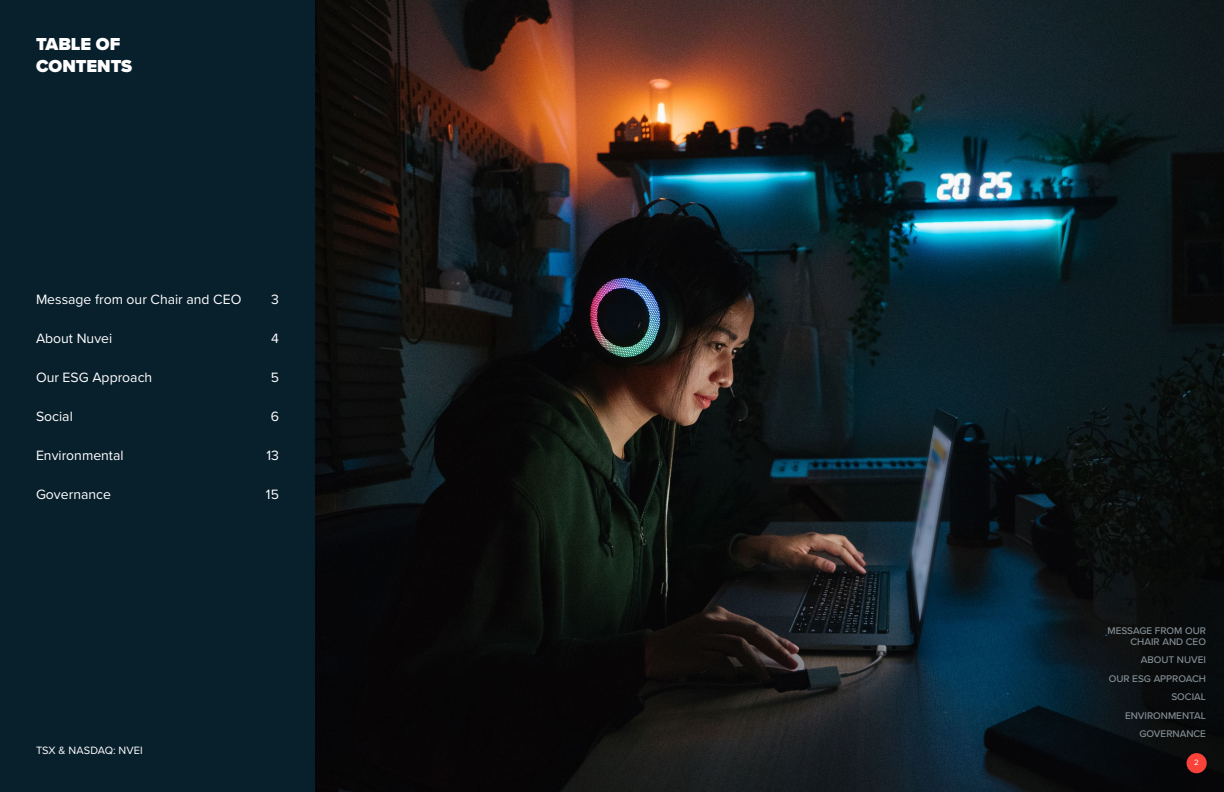
<style>
.page{position:relative;width:1224px;height:792px;background:#081f2c}
.page>*{position:absolute;margin:0;border:0;box-sizing:border-box;transform-origin:0 0}
.t1{font:900 18px/21.6px "Proxima Nova";color:#fff}
.t2{font:14px "Proxima Nova";color:#fff}
.t3{font:11px "Proxima Nova";letter-spacing:.01em;color:#fff}
.t4{font:500 10px/18.5px "Proxima Nova";color:#848f95;text-align:right}
.t5{font:8px "Proxima Nova";color:#fff}
</style>
<div class="page">
<img style="left:315px;top:0;width:909px;height:792px">
<div style="left:1187px;top:753px;width:20px;height:20px;background:#f9423a;border-radius:50%"></div>
<p class="t1" style="left:36px;top:33px;width:98px">TABLE OF<br>CONTENTS</p>
<p class="t2" style="left:36px;top:289px;width:207px">Message from our Chair and CEO</p>
<p class="t2" style="left:271px;top:289px;width:9px">3</p>
<p class="t2" style="left:36px;top:328px;width:78px">About Nuvei</p>
<p class="t2" style="left:271px;top:328px;width:9px">4</p>
<p class="t2" style="left:36px;top:367px;width:118px">Our ESG Approach</p>
<p class="t2" style="left:271px;top:367px;width:10px">5</p>
<p class="t2" style="left:36px;top:406px;width:38px">Social</p>
<p class="t2" style="left:271px;top:406px;width:10px">6</p>
<p class="t2" style="left:36px;top:445px;width:89px">Environmental</p>
<p class="t2" style="left:266px;top:445px;width:14px">13</p>
<p class="t2" style="left:36px;top:484px;width:76px">Governance</p>
<p class="t2" style="left:266px;top:484px;width:15px">15</p>
<p class="t3" style="left:36px;top:742px;width:108px">TSX &amp; NASDAQ: NVEI</p>
<p class="t4" style="left:1107px;top:625px;width:100px;line-height:11px">MESSAGE FROM OUR<br>CHAIR AND CEO</p>
<p class="t4" style="left:1109px;top:650px;width:99px">ABOUT NUVEI<br>OUR ESG APPROACH<br>SOCIAL<br>ENVIRONMENTAL<br>GOVERNANCE</p>
<p class="t5" style="left:1194px;top:757px;width:6px">2</p>
</div>
